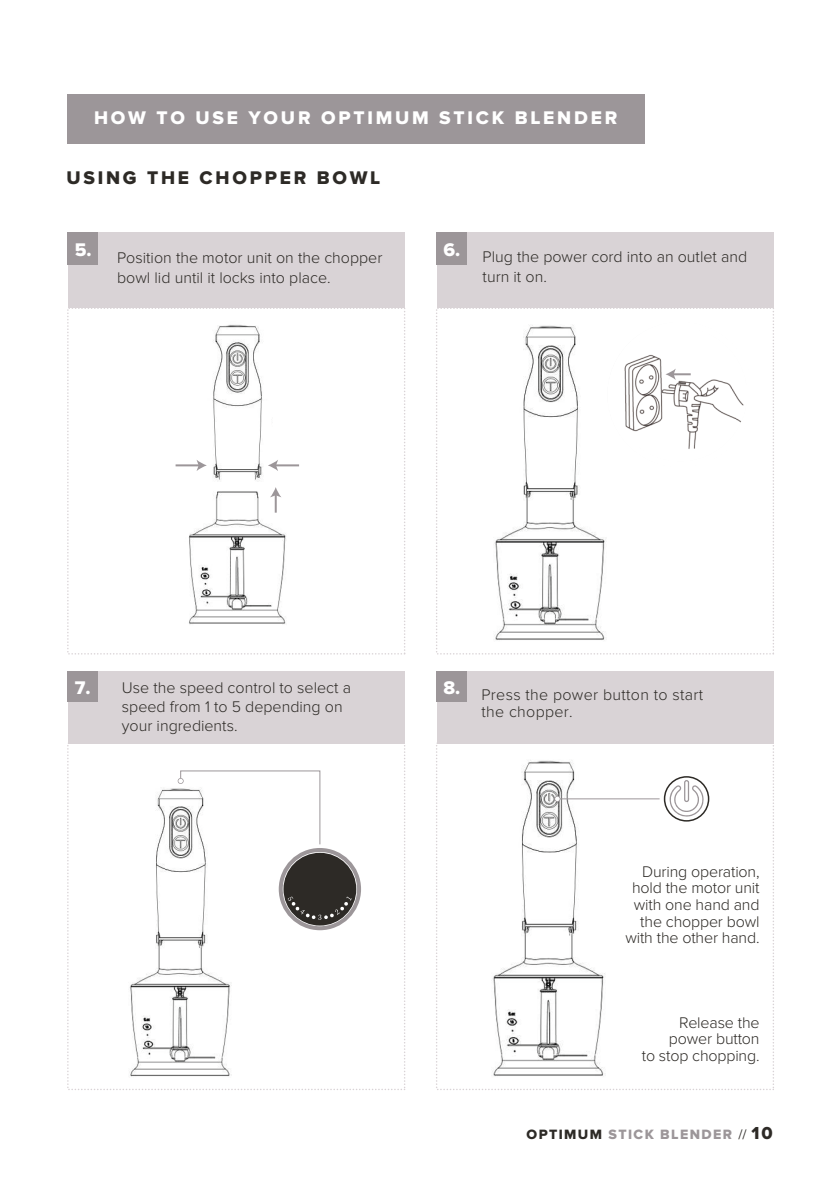
<style>
.page{position:relative;width:840px;height:1191px;background:#fff}
.page>*{position:absolute;margin:0;border:0;box-sizing:border-box;transform-origin:0 0}
.t1{font:19px "Proxima Nova Extrabld";letter-spacing:.145em;color:#fff}
.t2{font:19px "Proxima Nova Extrabld";letter-spacing:.145em;color:#2d2a26}
.t3{font:300 16px/16.6px "Proxima Nova";color:#2d2a26}
.t4{font:300 16px/16.6px "Proxima Nova";letter-spacing:.02em;color:#2d2a26}
.t5{font:14px "Proxima Nova Extrabld";letter-spacing:.1em;color:#9c9699}
.s1{color:#2d2a26}
.s2{font-family:"Proxima Nova";color:#2d2a26}
.s3{font-size:18px;color:#2d2a26}
</style>
<div class="page">
<div style="left:67px;top:94px;width:577px;height:49px;background:#9c9699"></div>
<div style="left:436px;top:232px;width:337px;height:76px;background:#d9d3d6"></div>
<div style="left:436px;top:232px;width:30px;height:33px;background:#9c9699"></div>
<div style="left:435px;top:307px;width:338px;height:347px;border:2px dashed #d9d3d6"></div>
<div style="left:68px;top:232px;width:336px;height:76px;background:#d9d3d6"></div>
<div style="left:67px;top:232px;width:30px;height:33px;background:#9c9699"></div>
<div style="left:67px;top:307px;width:338px;height:347px;border:2px dashed #d9d3d6"></div>
<div style="left:68px;top:671px;width:336px;height:72px;background:#d9d3d6"></div>
<div style="left:67px;top:671px;width:30px;height:31px;background:#9c9699"></div>
<div style="left:67px;top:742px;width:338px;height:348px;border:2px dashed #d9d3d6"></div>
<img style="left:494px;top:325px;width:112px;height:315px">
<img style="left:598px;top:325px;width:8px;height:143px">
<svg style="left:624px;top:354px;width:120px;height:95px"></svg>
<div style="left:436px;top:671px;width:337px;height:72px;background:#d9d3d6"></div>
<div style="left:436px;top:671px;width:30px;height:31px;background:#9c9699"></div>
<div style="left:435px;top:742px;width:338px;height:348px;border:2px dashed #d9d3d6"></div>
<img style="left:129px;top:788px;width:103px;height:289px">
<svg style="left:177px;top:770px;width:144px;height:75px"></svg>
<div style="left:283px;top:852px;width:73px;height:73px;background:#2d2a26;border-radius:50%"></div>
<div style="left:278px;top:848px;width:83px;height:82px;border:4px solid #9c9699;border-radius:50%"></div>
<svg style="left:288px;top:896px;width:64px;height:24px"></svg>
<img style="left:184px;top:324px;width:104px;height:300px">
<div style="left:175px;top:448px;width:35px;height:14px;background:#fff"></div>
<div style="left:260px;top:452px;width:37px;height:9px;background:#fff"></div>
<div style="left:262px;top:402px;width:8px;height:27px;background:#fff"></div>
<svg style="left:270px;top:487px;width:11px;height:25px"></svg>
<hr style="left:275px;top:464px;width:24px;height:2px;background:#9c9699">
<svg style="left:268px;top:460px;width:10px;height:11px"></svg>
<hr style="left:175px;top:464px;width:24px;height:2px;background:#9c9699">
<svg style="left:196px;top:460px;width:11px;height:11px"></svg>
<img style="left:492px;top:760px;width:113px;height:316px">
<div style="left:663px;top:776px;width:46px;height:45px;border:2px solid #2d2a26;border-radius:50%"></div>
<svg style="left:669px;top:780px;width:35px;height:37px"></svg>
<hr style="left:557px;top:798px;width:102px;height:1px;background:#9c9699">
<svg style="left:554px;top:796px;width:6px;height:6px"></svg>
<p class="t1" style="left:94px;top:107px;width:524px">HOW TO USE YOUR OPTIMUM STICK BLENDER</p>
<p class="t2" style="left:66px;top:167px;width:315px">USING THE CHOPPER BOWL</p>
<p class="t1" style="left:75px;top:239px;width:18px">5.</p>
<p class="t1" style="left:443px;top:239px;width:18px">6.</p>
<p class="t3" style="left:117px;top:249px;width:266px;line-height:19.2px">Position the motor unit on the chopper bowl lid until it locks into place.</p>
<p class="t3" style="left:482px;top:248px;width:266px;line-height:19.2px">Plug the power cord into an outlet and turn it on.</p>
<p class="t1" style="left:75px;top:677px;width:17px">7.</p>
<p class="t3" style="left:122px;top:679px;width:230px">Use the speed control to select a</p>
<p class="t1" style="left:443px;top:677px;width:18px">8.</p>
<p class="t3" style="left:122px;top:697px;width:222px;line-height:19.2px">speed from 1 to 5 depending on your ingredients.</p>
<p class="t4" style="left:481px;top:687px;width:223px">Press the power button to start the chopper.</p>
<p class="t3" style="left:625px;top:863px;width:136px;text-align:right">During operation, hold the motor unit with one hand and the chopper bowl with the other hand.</p>
<p class="t3" style="left:641px;top:1015px;width:119px;text-align:right">Release the power button<br>to stop chopping.</p>
<p class="t5" style="left:526px;top:1126px;width:247px"><span class="s1">OPTIMUM</span> STICK BLENDER <span class="s2">//</span> <span class="s3">10</span></p>
</div>
